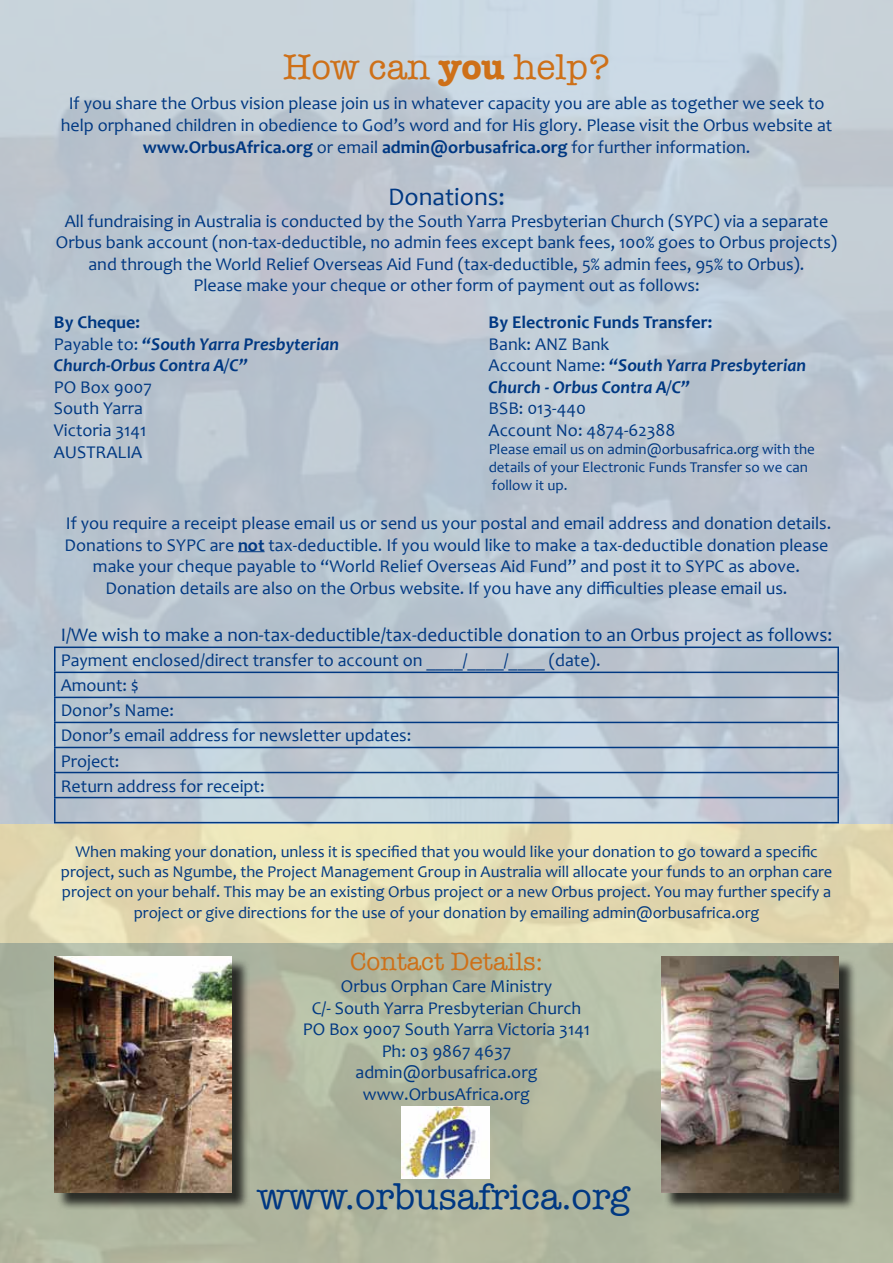
<style>
.page{position:relative;width:893px;height:1263px;background:#fff}
.page>*{position:absolute;margin:0;border:0;box-sizing:border-box;transform-origin:0 0}
.t1{font:37.5px "American Typewriter";color:#003882}
.t2{font:36px "American Typewriter";color:#ce7018}
.t3{font:25.5px "American Typewriter";color:#ce7018}
.t4{font:25.5px "Candara";color:#003882}
.t5{font:19.2px "Candara";color:#003882}
.t6{font:18px/21.6px "Candara";color:#003882;text-align:center}
.t7{font:italic 700 18px/21.6px "Candara";color:#003882}
.t8{font:700 18px "Candara";color:#003882}
.t9{font:16.5px/19.8px "Candara";color:#003882;text-align:center}
.t10{font:15px/18px "Candara";color:#003882}
.s1{font-weight:700}
.s2{font-style:normal}
.s3{font-weight:400;font-style:normal}
</style>
<div class="page">
<svg style="left:238px;top:551px;width:27px;height:1px"></svg>
<hr style="left:54px;top:646px;width:785px;height:2px;background:#003882">
<hr style="left:54px;top:648px;width:2px;height:24px;background:#003882">
<hr style="left:837px;top:648px;width:2px;height:24px;background:#003882">
<hr style="left:54px;top:672px;width:785px;height:1px;background:#003882">
<hr style="left:54px;top:673px;width:2px;height:24px;background:#003882">
<hr style="left:837px;top:673px;width:2px;height:24px;background:#003882">
<hr style="left:54px;top:697px;width:785px;height:1px;background:#003882">
<hr style="left:54px;top:698px;width:2px;height:24px;background:#003882">
<hr style="left:837px;top:698px;width:2px;height:24px;background:#003882">
<hr style="left:54px;top:722px;width:785px;height:1px;background:#003882">
<hr style="left:54px;top:723px;width:2px;height:24px;background:#003882">
<hr style="left:837px;top:723px;width:2px;height:24px;background:#003882">
<hr style="left:54px;top:747px;width:785px;height:1px;background:#003882">
<hr style="left:54px;top:748px;width:2px;height:24px;background:#003882">
<hr style="left:837px;top:748px;width:2px;height:24px;background:#003882">
<hr style="left:54px;top:772px;width:785px;height:1px;background:#003882">
<hr style="left:54px;top:773px;width:2px;height:24px;background:#003882">
<hr style="left:837px;top:773px;width:2px;height:24px;background:#003882">
<hr style="left:54px;top:797px;width:785px;height:1px;background:#003882">
<hr style="left:54px;top:798px;width:2px;height:24px;background:#003882">
<hr style="left:837px;top:798px;width:2px;height:24px;background:#003882">
<hr style="left:54px;top:822px;width:785px;height:1px;background:#003882">
<div style="left:664px;top:958px;width:193px;height:253px;background:#000;opacity:.75"></div>
<img style="left:661px;top:956px;width:178px;height:237px">
<div style="left:56px;top:958px;width:194px;height:253px;background:#000;opacity:.75"></div>
<img style="left:54px;top:956px;width:178px;height:237px">
<img style="left:401px;top:1106px;width:87px;height:72px">
<h2 class="t2" style="left:283px;top:39px;width:328px">How can <span class="s1">you</span> help?</h2>
<p class="t6" style="left:61px;top:93px;width:773px">If you share the Orbus vision please join us in whatever capacity you are able as together we seek to help orphaned children in obedience to God’s word and for His glory. Please visit the Orbus website at <span class="s1">www.OrbusAfrica.org</span> or email <span class="s1">admin@orbusafrica.org</span> for further information.</p>
<h3 class="t4" style="left:388px;top:181px;width:118px">Donations:</h3>
<p class="t6" style="left:56px;top:210px;width:783px">All fundraising in Australia is conducted by the South Yarra Presbyterian Church (SYPC) via a separate Orbus bank account (non-tax-deductible, no admin fees except bank fees, 100% goes to Orbus projects) and through the World Relief Overseas Aid Fund (tax-deductible, 5% admin fees, 95% to Orbus).<br>Please make your cheque or other form of payment out as follows:</p>
<p class="t7" style="left:54px;top:311px;width:287px"><span class="s2">By Cheque:<br></span><span class="s3">Payable to:</span> “South Yarra Presbyterian<br>Church-Orbus Contra A/C”</p>
<p class="t6" style="left:54px;top:376px;width:100px;text-align:left">PO Box 9007<br>South Yarra<br>Victoria 3141<br>AUSTRALIA</p>
<p class="t8" style="left:489px;top:311px;width:225px">By Electronic Funds Transfer:</p>
<p class="t7" style="left:489px;top:333px;width:319px"><span class="s3">Bank: ANZ Bank<br>Account Name:</span> “South Yarra Presbyterian<br>Church - Orbus Contra A/C”</p>
<p class="t6" style="left:489px;top:398px;width:188px;text-align:left">BSB: 013-440<br>Account No: 4874-62388</p>
<p class="t10" style="left:489px;top:440px;width:328px">Please email us on admin@orbusafrica.org with the details of your Electronic Funds Transfer so we can follow it up.</p>
<p class="t6" style="left:65px;top:512px;width:768px">If you require a receipt please email us or send us your postal and email address and donation details.<br>Donations to SYPC are <span class="s1">not</span> tax-deductible. If you would like to make a tax-deductible donation please make your cheque payable to “World Relief Overseas Aid Fund” and post it to SYPC as above.<br>Donation details are also on the Orbus website. If you have any difficulties please email us.</p>
<p class="t5" style="left:61px;top:623px;width:773px">I/We wish to make a non-tax-deductible/tax-deductible donation to an Orbus project as follows:</p>
<p class="t6" style="left:61px;top:648px;width:541px;line-height:25px;text-align:left">Payment enclosed/direct transfer to account on ____/____/____ (date).<br>Amount: $<br>Donor’s Name:<br>Donor’s email address for newsletter updates:<br>Project:<br>Return address for receipt:</p>
<p class="t9" style="left:61px;top:842px;width:773px">When making your donation, unless it is specified that you would like your donation to go toward a specific project, such as Ngumbe, the Project Management Group in Australia will allocate your funds to an orphan care project on your behalf. This may be an existing Orbus project or a new Orbus project. You may further specify a</p>
<p class="t9" style="left:134px;top:903px;width:627px">project or give directions for the use of your donation by emailing admin@orbusafrica.org</p>
<h3 class="t3" style="left:350px;top:942px;width:194px">Contact Details:</h3>
<p class="t6" style="left:303px;top:975px;width:289px">Orbus Orphan Care Ministry<br>C/- South Yarra Presbyterian Church<br>PO Box 9007 South Yarra Victoria 3141<br>Ph: 03 9867 4637 admin@orbusafrica.org www.OrbusAfrica.org</p>
<h1 class="t1" style="left:257px;top:1168px;width:375px">www.orbusafrica.org</h1>
</div>
